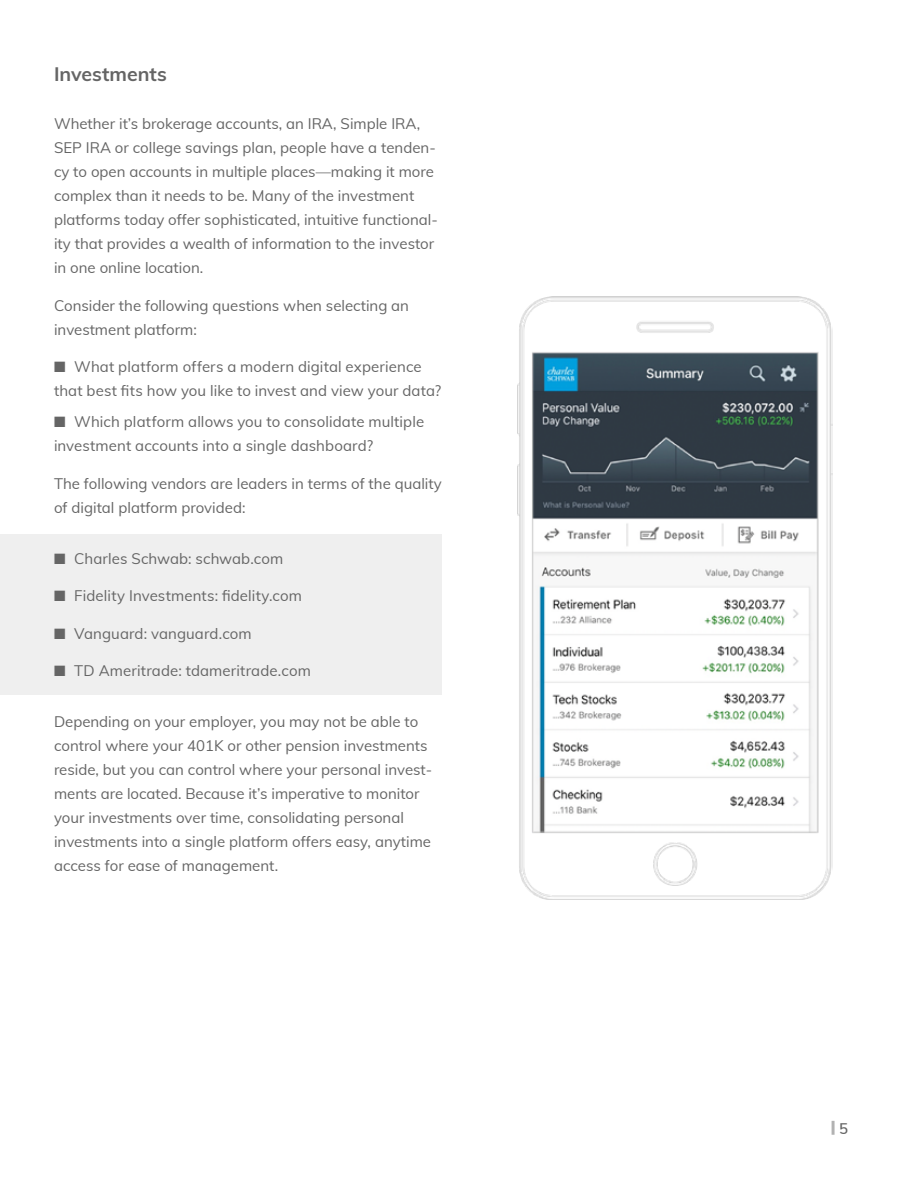
<style>
.page{position:relative;width:918px;height:1188px;background:#fff}
.page>*{position:absolute;margin:0;border:0;box-sizing:border-box;transform-origin:0 0}
.t1{font:700 19.5px "Muli";color:#656565}
.t2{font:15px/24px "Muli";color:#656565}
.t3{font:600 15px "Muli";color:#656565}
</style>
<div class="page">
<hr style="left:832px;top:1121px;width:3px;height:14px;background:#656565">
<div style="left:0;top:534px;width:442px;height:161px;background:#efefef"></div>
<img style="left:518px;top:297px;width:314px;height:603px">
<h1 class="t1" style="left:54px;top:60px;width:114px">Investments</h1>
<p class="t2" style="left:54px;top:111px;width:385px">Whether it’s brokerage accounts, an IRA, Simple IRA, SEP IRA or college savings plan, people have a tenden&shy;cy to open accounts in multiple places—making it more complex than it needs to be. Many of the investment platforms today offer sophisticated, intuitive functional&shy;ity that provides a wealth of information to the investor in one online location.</p>
<p class="t2" style="left:54px;top:293px;width:357px">Consider the following questions when selecting an investment platform:</p>
<p class="t2" style="left:54px;top:354px;width:389px">■ What platform offers a modern digital experience that best fits how you like to invest and view your data?</p>
<p class="t2" style="left:54px;top:409px;width:372px">■ Which platform allows you to consolidate multiple investment accounts into a single dashboard?</p>
<p class="t2" style="left:54px;top:471px;width:389px">The following vendors are leaders in terms of the quality of digital platform provided:</p>
<p class="t2" style="left:54px;top:546px;width:231px">■ Charles Schwab: schwab.com</p>
<p class="t2" style="left:54px;top:583px;width:250px">■ Fidelity Investments: fidelity.com</p>
<p class="t2" style="left:54px;top:621px;width:199px">■ Vanguard: vanguard.com</p>
<p class="t2" style="left:54px;top:658px;width:258px">■ TD Ameritrade: tdameritrade.com</p>
<p class="t2" style="left:54px;top:709px;width:380px">Depending on your employer, you may not be able to control where your 401K or other pension investments reside, but you can control where your personal invest&shy;ments are located. Because it’s imperative to monitor your investments over time, consolidating personal investments into a single platform offers easy, anytime access for ease of management.</p>
<p class="t3" style="left:839px;top:1118px;width:10px">5</p>
</div>
